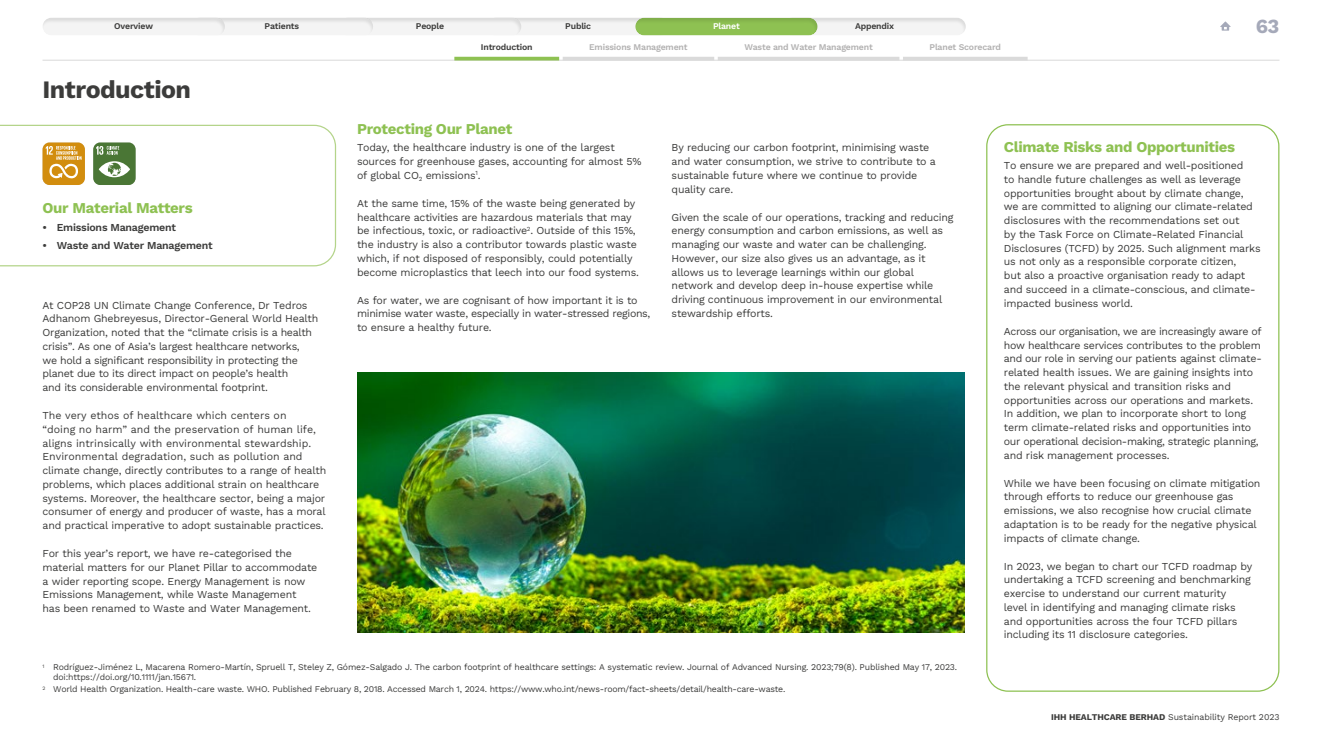
<style>
.page{position:relative;width:1322px;height:745px;background:#fff}
.page>*{position:absolute;margin:0;border:0;box-sizing:border-box;transform-origin:0 0}
.t1{font:700 25px "Work Sans";letter-spacing:-.02em;color:#3c3c3b}
.t2{font:700 20px "Work Sans";color:#a5a9b9}
.t3{font:700 15px "Work Sans";letter-spacing:-.02em;color:#8ec152}
.t4{font:10.62px/13.8px "Work Sans";letter-spacing:-.02em;color:#3c3c3b}
.t5{font:600 10.62px "Work Sans";letter-spacing:-.02em;color:#3c3c3b}
.t6{font:8.75px/10px "Work Sans";letter-spacing:-.02em;color:#3c3c3b}
.t7{font:600 8.75px "Work Sans";letter-spacing:-.02em;color:#b3b2b2}
.t8{font:600 8.75px "Work Sans";letter-spacing:-.02em;color:#3c3c3b}
.t9{font:600 8.75px "Work Sans";letter-spacing:-.02em;color:#fff}
.s1{font-weight:700}
</style>
<div class="page">
<svg style="left:0;top:124px;width:337px;height:143px"></svg>
<svg style="left:43px;top:142px;width:42px;height:43px;background:#dba542"></svg>
<svg style="left:93px;top:142px;width:43px;height:43px;background:#749564"></svg>
<img style="left:357px;top:372px;width:608px;height:260px">
<div style="left:772px;top:10px;width:205px;height:28px;background:#000;opacity:.1"></div>
<div style="left:476px;top:10px;width:205px;height:28px;background:#000;opacity:.1"></div>
<div style="left:328px;top:10px;width:205px;height:28px;background:#000;opacity:.1"></div>
<div style="left:180px;top:10px;width:205px;height:28px;background:#000;opacity:.1"></div>
<svg style="left:1220px;top:21px;width:11px;height:10px"></svg>
<div style="left:32px;top:10px;width:205px;height:28px;background:#000;opacity:.1"></div>
<div style="left:625px;top:10px;width:204px;height:28px;background:#000;opacity:.1"></div>
<hr style="left:43px;top:60px;width:1236px;height:1px;background:#dadada">
<hr style="left:718px;top:57px;width:181px;height:3px;background:#dadada">
<hr style="left:903px;top:57px;width:124px;height:3px;background:#dadada">
<hr style="left:563px;top:57px;width:151px;height:3px;background:#dadada">
<hr style="left:454px;top:57px;width:105px;height:3px;background:#8ec152">
<p class="t8" style="left:114px;top:20px;width:40px">Overview</p>
<p class="t8" style="left:265px;top:20px;width:36px">Patients</p>
<p class="t9" style="left:713px;top:20px;width:28px">Planet</p>
<h2 class="t2" style="left:1255px;top:11px;width:25px">63</h2>
<p class="t8" style="left:481px;top:40px;width:53px">Introduction</p>
<p class="t7" style="left:589px;top:40px;width:100px">Emissions Management</p>
<p class="t7" style="left:744px;top:40px;width:130px">Waste and Water Management</p>
<p class="t7" style="left:929px;top:40px;width:73px">Planet Scorecard</p>
<p class="t8" style="left:416px;top:20px;width:30px">People</p>
<p class="t8" style="left:565px;top:20px;width:27px">Public</p>
<p class="t8" style="left:855px;top:20px;width:41px">Appendix</p>
<h1 class="t1" style="left:43px;top:70px;width:150px">Introduction</h1>
<h3 class="t3" style="left:43px;top:196px;width:152px">Our Material Matters</h3>
<p class="t5" style="left:43px;top:219px;width:135px">• Emissions Management</p>
<p class="t5" style="left:43px;top:237px;width:172px">• Waste and Water Management</p>
<p class="t4" style="left:43px;top:297px;width:277px">At COP28 UN Climate Change Conference, Dr Tedros Adhanom Ghebreyesus, Director-General World Health Organization, noted that the “climate crisis is a health crisis”. As one of Asia’s largest healthcare networks,<br>we hold a significant responsibility in protecting the planet due to its direct impact on people’s health<br>and its considerable environmental footprint.</p>
<p class="t4" style="left:43px;top:408px;width:285px">The very ethos of healthcare which centers on<br>“doing no harm” and the preservation of human life, aligns intrinsically with environmental stewardship.<br>Environmental degradation, such as pollution and climate change, directly contributes to a range of health problems, which places additional strain on healthcare systems. Moreover, the healthcare sector, being a major consumer of energy and producer of waste, has a moral and practical imperative to adopt sustainable practices.</p>
<p class="t4" style="left:43px;top:546px;width:276px">For this year’s report, we have re-categorised the material matters for our Planet Pillar to accommodate a wider reporting scope. Energy Management is now Emissions Management, while Waste Management<br>has been renamed to Waste and Water Management.</p>
<h3 class="t3" style="left:357px;top:117px;width:157px">Protecting Our Planet</h3>
<p class="t4" style="left:357px;top:140px;width:286px">Today, the healthcare industry is one of the largest sources for greenhouse gases, accounting for almost 5% of global CO<sub>2</sub> emissions<sup>1</sup>.</p>
<p class="t4" style="left:357px;top:196px;width:283px">At the same time, 15% of the waste being generated by healthcare activities are hazardous materials that may be infectious, toxic, or radioactive<sup>2</sup>. Outside of this 15%, the industry is also a contributor towards plastic waste which, if not disposed of responsibly, could potentially become microplastics that leech into our food systems.</p>
<p class="t4" style="left:357px;top:292px;width:295px">As for water, we are cognisant of how important it is to minimise water waste, especially in water-stressed regions, to ensure a healthy future.</p>
<p class="t4" style="left:671px;top:140px;width:266px">By reducing our carbon footprint, minimising waste and water consumption, we strive to contribute to a sustainable future where we continue to provide quality care.</p>
<p class="t4" style="left:671px;top:209px;width:283px">Given the scale of our operations, tracking and reducing energy consumption and carbon emissions, as well as managing our waste and water can be challenging.<br>However, our size also gives us an advantage, as it allows us to leverage learnings within our global network and develop deep in-house expertise while driving continuous improvement in our environmental stewardship efforts.</p>
<p class="t6" style="left:53px;top:661px;width:905px;text-indent:-11px"><sup>1</sup> Rodríguez‐Jiménez L, Macarena Romero-Martín, Spruell T, Steley Z, Gómez-Salgado J. The carbon footprint of healthcare settings: A systematic review. Journal of Advanced Nursing. 2023;79(8). Published May 17, 2023. doi:https://doi.org/10.1111/jan.15671.</p>
<p class="t6" style="left:43px;top:683px;width:744px"><sup>2</sup> World Health Organization. Health-care waste. WHO. Published February 8, 2018. Accessed March 1, 2024. https://www.who.int/news-room/fact-sheets/detail/health-care-waste.</p>
<h3 class="t3" style="left:1004px;top:135px;width:233px">Climate Risks and Opportunities</h3>
<p class="t4" style="left:1004px;top:158px;width:258px">To ensure we are prepared and well-positioned<br>to handle future challenges as well as leverage opportunities brought about by climate change, we are committed to aligning our climate-related disclosures with the recommendations set out<br>by the Task Force on Climate-Related Financial Disclosures (TCFD) by 2025. Such alignment marks us not only as a responsible corporate citizen,<br>but also a proactive organisation ready to adapt and succeed in a climate-conscious, and climate&shy;impacted business world.</p>
<p class="t4" style="left:1004px;top:323px;width:259px">Across our organisation, we are increasingly aware of how healthcare services contributes to the problem and our role in serving our patients against climate&shy;related health issues. We are gaining insights into the relevant physical and transition risks and opportunities across our operations and markets.<br>In addition, we plan to incorporate short to long term climate-related risks and opportunities into our operational decision-making, strategic planning, and risk management processes.</p>
<p class="t4" style="left:1004px;top:475px;width:258px">While we have been focusing on climate mitigation through efforts to reduce our greenhouse gas emissions, we also recognise how crucial climate adaptation is to be ready for the negative physical impacts of climate change.</p>
<p class="t4" style="left:1004px;top:558px;width:250px">In 2023, we began to chart our TCFD roadmap by undertaking a TCFD screening and benchmarking exercise to understand our current maturity<br>level in identifying and managing climate risks and opportunities across the four TCFD pillars including its 11 disclosure categories.</p>
<p class="t6" style="left:1051px;top:711px;width:230px"><span class="s1">IHH HEALTHCARE BERHAD</span> Sustainability Report 2023</p>
</div>
